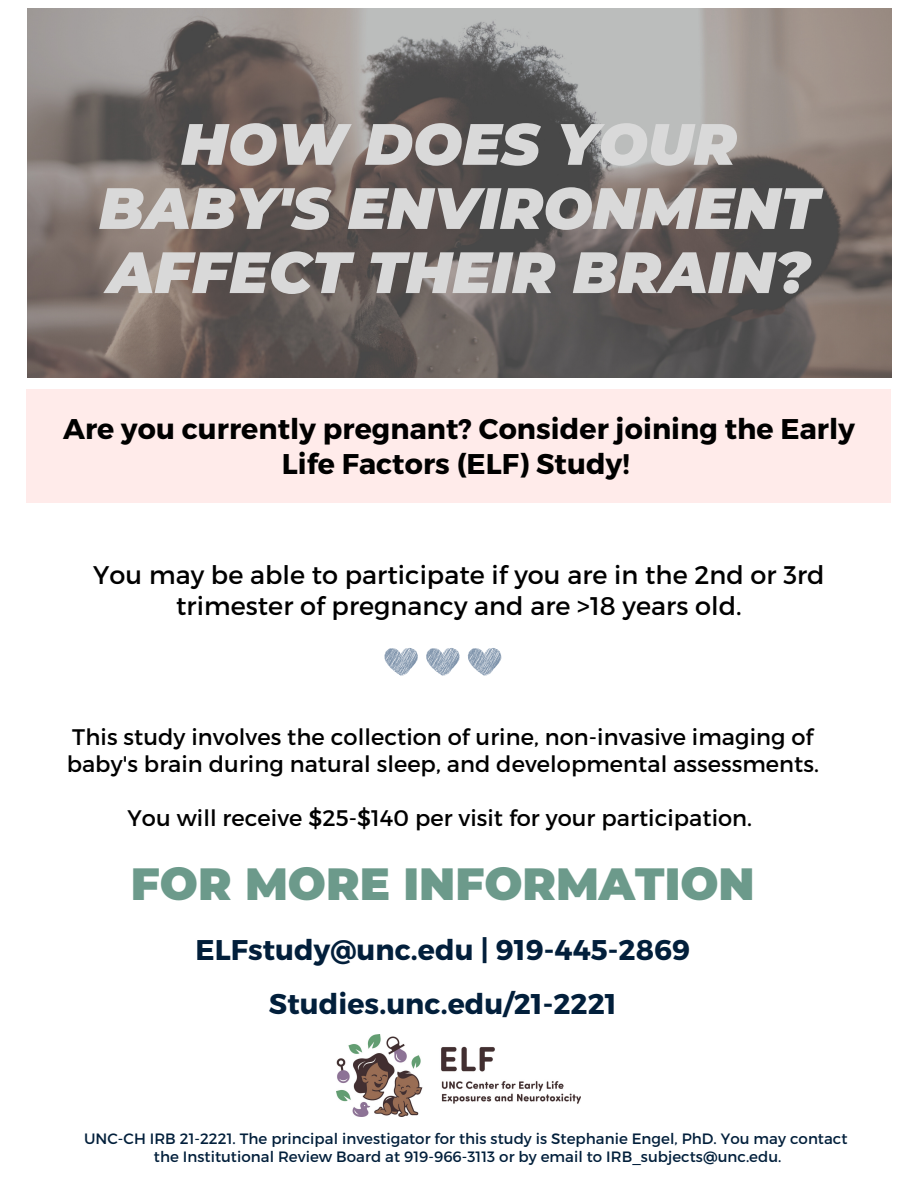
<style>
.page{position:relative;width:918px;height:1188px;background:#fff}
.page>*{position:absolute;margin:0;border:0;box-sizing:border-box;transform-origin:0 0}
.t1{font:italic 900 58.2px/64.2px "Montserrat";color:#d9d9d9;text-align:center}
.t2{font:900 45px "Montserrat";color:#6c9a8b}
.t3{font:700 28.5px/34.8px "Montserrat";letter-spacing:.005em;color:#000;text-align:center}
.t4{font:700 28.5px/54.3px "Montserrat";letter-spacing:.005em;color:#021f3b;text-align:center}
.t5{font:25.5px/30.3px "Montserrat";letter-spacing:.005em;color:#000;text-align:center}
.t6{font:22.5px/27px "Montserrat";letter-spacing:.005em;color:#000}
.t7{font:15px/18px "Montserrat";letter-spacing:.005em;color:#021f3b;text-align:center}
</style>
<div class="page">
<div style="left:26px;top:389px;width:864px;height:114px;background:#ffebea"></div>
<svg style="left:426px;top:648px;width:34px;height:28px"></svg>
<svg style="left:384px;top:648px;width:34px;height:28px"></svg>
<svg style="left:468px;top:648px;width:33px;height:28px"></svg>
<img style="left:27px;top:8px;width:864px;height:369px">
<img style="left:336px;top:1035px;width:245px;height:82px">
<h1 class="t1" style="left:99px;top:112px;width:721px">HOW DOES YOUR<br>BABY'S ENVIRONMENT<br>AFFECT THEIR BRAIN?</h1>
<p class="t3" style="left:63px;top:410px;width:793px">Are you currently pregnant? Consider joining the Early<br>Life Factors (ELF) Study!</p>
<p class="t5" style="left:93px;top:559px;width:733px">You may be able to participate if you are in the 2nd or 3rd trimester of pregnancy and are &gt;18 years old.</p>
<p class="t6" style="left:67px;top:723px;width:754px">This study involves the collection of urine, non-invasive imaging of baby's brain during natural sleep, and developmental assessments.</p>
<p class="t6" style="left:128px;top:804px;width:626px">You will receive $25-$140 per visit for your participation.</p>
<h2 class="t2" style="left:131px;top:857px;width:625px">FOR MORE INFORMATION</h2>
<p class="t4" style="left:195px;top:921px;width:496px">ELFstudy@unc.edu | 919-445-2869<br>Studies.unc.edu/21-2221</p>
<p class="t7" style="left:84px;top:1129px;width:765px">UNC-CH IRB 21-2221. The principal investigator for this study is Stephanie Engel, PhD. You may contact the Institutional Review Board at 919-966-3113 or by email to IRB_subjects@unc.edu.</p>
</div>
